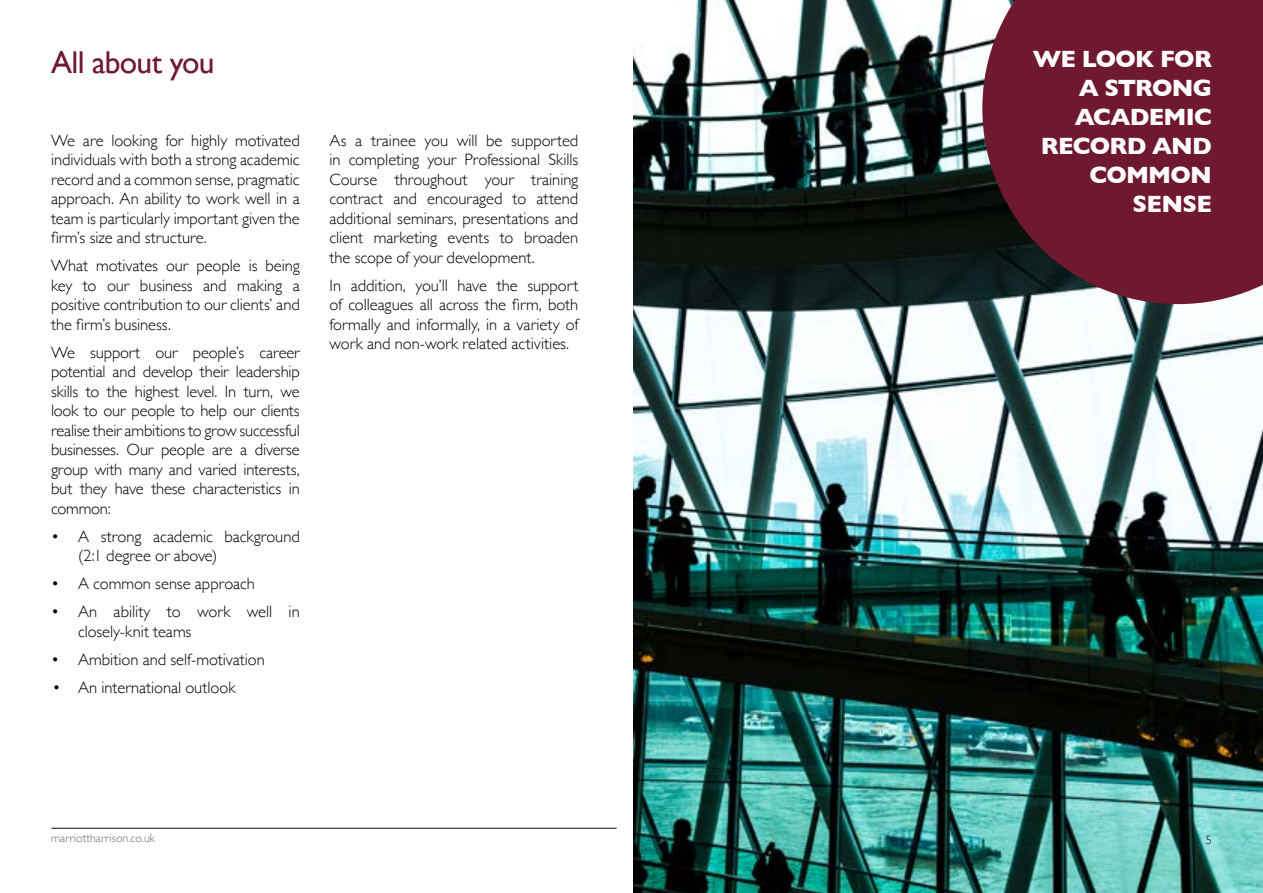
<style>
.page{position:relative;width:1263px;height:893px;background:#fff}
.page>*{position:absolute;margin:0;border:0;box-sizing:border-box;transform-origin:0 0}
.t1{font:31.5px "Gill Sans";letter-spacing:-.025em;color:#6f1931}
.t2{font:700 24px/28.8px "Gill Sans";letter-spacing:-.03em;color:#fff;text-align:right}
.t3{font:300 16.5px/19.5px "Gill Sans";letter-spacing:-.005em;color:#000;text-align:justify}
.t4{font:300 12px "Gill Sans";color:#6e7072}
.t5{font:300 12px "Gill Sans";color:#000}
</style>
<div class="page">
<img style="left:634px;top:0;width:629px;height:893px">
<svg style="left:982px;top:0;width:281px;height:304px;background:#6c2136"></svg>
<hr style="left:51px;top:828px;width:566px;height:1px;background:#0b0a0b">
<h1 class="t1" style="left:51px;top:44px;width:165px">All about you</h1>
<p class="t3" style="left:51px;top:130px;width:250px">We are looking for highly motivated individuals with both a strong academic record and a common sense, pragmatic approach. An ability to work well in a team is particularly important given the firm’s size and structure.</p>
<p class="t3" style="left:51px;top:255px;width:250px">What motivates our people is being key to our business and making a positive contribution to our clients’ and the firm’s business.</p>
<p class="t3" style="left:51px;top:342px;width:250px">We support our people’s career potential and develop their leadership skills to the highest level. In turn, we look to our people to help our clients realise their ambitions to grow successful businesses. Our people are a diverse group with many and varied interests, but they have these characteristics in common:</p>
<p class="t3" style="left:78px;top:526px;width:223px;text-indent:-27px">• A strong academic background (2:1 degree or above)</p>
<p class="t3" style="left:51px;top:574px;width:205px">• A common sense approach</p>
<p class="t3" style="left:78px;top:602px;width:223px;text-indent:-27px">• An ability to work well in closely-knit teams</p>
<p class="t3" style="left:51px;top:649px;width:215px">• Ambition and self-motivation</p>
<p class="t3" style="left:53px;top:677px;width:184px">• An international outlook</p>
<p class="t3" style="left:330px;top:130px;width:250px">As a trainee you will be supported in completing your Professional Skills Course throughout your training contract and encouraged to attend additional seminars, presentations and client marketing events to broaden the scope of your development.</p>
<p class="t3" style="left:330px;top:275px;width:250px">In addition, you’ll have the support of colleagues all across the firm, both formally and informally, in a variety of work and non-work related activities.</p>
<h2 class="t2" style="left:1033px;top:44px;width:181px">WE LOOK FOR<br>A STRONG<br>ACADEMIC<br>RECORD AND<br>COMMON<br>SENSE</h2>
<p class="t4" style="left:51px;top:828px;width:105px">marriottharrison.co.uk</p>
<p class="t5" style="left:1206px;top:830px;width:7px">5</p>
</div>
